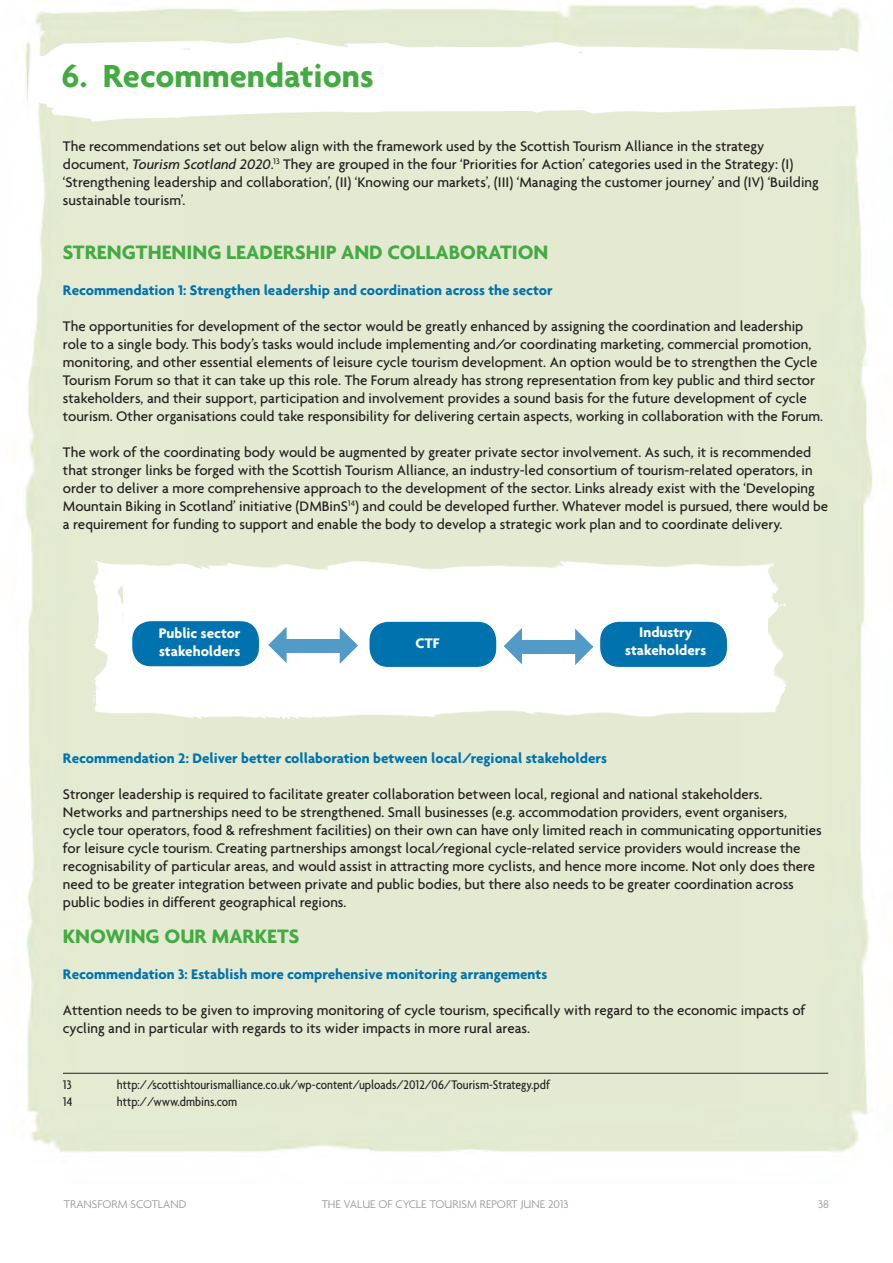
<style>
.page{position:relative;width:893px;height:1263px;background:#fff}
.page>*{position:absolute;margin:0;border:0;box-sizing:border-box;transform-origin:0 0}
.t1{font:700 34.5px "Agenda";color:#44aa42}
.t2{font:700 21px "Agenda";color:#44aa42}
.t3{font:500 15px/18px "Agenda";color:#231f20}
.t4{font:700 15px "Agenda";color:#0073ae}
.t5{font:700 15px/18px "Agenda";color:#fff}
.t6{font:500 condensed 13.5px "Agenda";color:#231f20}
.t7{font:300 12px "Agenda";color:#939598}
.s1{font-style:italic}
</style>
<div class="page">
<img style="left:29px;top:38px;width:832px;height:84px">
<hr style="left:63px;top:1073px;width:765px;height:1px;background:#231f20">
<img style="left:61px;top:553px;width:756px;height:167px">
<svg style="left:575px;top:628px;width:18px;height:37px"></svg>
<div style="left:518px;top:640px;width:60px;height:14px;background:#529ac8"></div>
<svg style="left:504px;top:628px;width:18px;height:36px"></svg>
<div style="left:370px;top:623px;width:125px;height:43px;background:#0073ae;border-radius:18px"></div>
<div style="left:369px;top:622px;width:127px;height:45px;border:2px solid #0073ae;border-radius:18px"></div>
<div style="left:133px;top:622px;width:125px;height:43px;background:#0073ae;border-radius:18px"></div>
<div style="left:132px;top:621px;width:127px;height:45px;border:2px solid #0073ae;border-radius:18px"></div>
<svg style="left:340px;top:627px;width:18px;height:37px"></svg>
<div style="left:283px;top:639px;width:60px;height:13px;background:#529ac8"></div>
<svg style="left:268px;top:627px;width:19px;height:36px"></svg>
<div style="left:601px;top:622px;width:125px;height:44px;background:#0073ae;border-radius:18px"></div>
<div style="left:600px;top:622px;width:127px;height:45px;border:2px solid #0073ae;border-radius:18px"></div>
<h1 class="t1" style="left:62px;top:55px;width:313px">6. Recommendations</h1>
<p class="t3" style="left:63px;top:136px;width:757px">The recommendations set out below align with the framework used by the Scottish Tourism Alliance in the strategy document, <span class="s1">Tourism Scotland 2020</span>.<sup>13</sup> They are grouped in the four ‘Priorities for Action’ categories used in the Strategy: (I) ‘Strengthening leadership and collaboration’, (II) ‘Knowing our markets’, (III) ‘Managing the customer journey’ and (IV) ‘Building sustainable tourism’.</p>
<h2 class="t2" style="left:63px;top:239px;width:487px">STRENGTHENING LEADERSHIP AND COLLABORATION</h2>
<p class="t4" style="left:63px;top:281px;width:491px">Recommendation 1: Strengthen leadership and coordination across the sector</p>
<p class="t3" style="left:63px;top:316px;width:762px">The opportunities for development of the sector would be greatly enhanced by assigning the coordination and leadership role to a single body. This body’s tasks would include implementing and/or coordinating marketing, commercial promotion, monitoring, and other essential elements of leisure cycle tourism development. An option would be to strengthen the Cycle Tourism Forum so that it can take up this role. The Forum already has strong representation from key public and third sector stakeholders, and their support, participation and involvement provides a sound basis for the future development of cycle tourism. Other organisations could take responsibility for delivering certain aspects, working in collaboration with the Forum.</p>
<p class="t3" style="left:63px;top:442px;width:767px">The work of the coordinating body would be augmented by greater private sector involvement. As such, it is recommended that stronger links be forged with the Scottish Tourism Alliance, an industry-led consortium of tourism-related operators, in order to deliver a more comprehensive approach to the development of the sector. Links already exist with the ‘Developing Mountain Biking in Scotland’ initiative (DMBinS<sup>14</sup>) and could be developed further. Whatever model is pursued, there would be a requirement for funding to support and enable the body to develop a strategic work plan and to coordinate delivery.</p>
<p class="t5" style="left:159px;top:623px;width:83px">Public sector stakeholders</p>
<p class="t5" style="left:416px;top:634px;width:26px">CTF</p>
<p class="t5" style="left:625px;top:623px;width:83px;text-align:center">Industry stakeholders</p>
<p class="t4" style="left:63px;top:749px;width:546px">Recommendation 2: Deliver better collaboration between local/regional stakeholders</p>
<p class="t3" style="left:63px;top:784px;width:760px">Stronger leadership is required to facilitate greater collaboration between local, regional and national stakeholders.<br>Networks and partnerships need to be strengthened. Small businesses (e.g. accommodation providers, event organisers, cycle tour operators, food &amp; refreshment facilities) on their own can have only limited reach in communicating opportunities for leisure cycle tourism. Creating partnerships amongst local/regional cycle-related service providers would increase the recognisability of particular areas, and would assist in attracting more cyclists, and hence more income. Not only does there need to be greater integration between private and public bodies, but there also needs to be greater coordination across public bodies in different geographical regions.</p>
<h2 class="t2" style="left:63px;top:923px;width:238px">KNOWING OUR MARKETS</h2>
<p class="t4" style="left:63px;top:965px;width:486px">Recommendation 3: Establish more comprehensive monitoring arrangements</p>
<p class="t3" style="left:63px;top:1000px;width:744px">Attention needs to be given to improving monitoring of cycle tourism, specifically with regard to the economic impacts of cycling and in particular with regards to its wider impacts in more rural areas.</p>
<p class="t6" style="left:63px;top:1077px;width:10px">13</p>
<p class="t6" style="left:117px;top:1077px;width:434px">http://scottishtourismalliance.co.uk/wp-content/uploads/2012/06/Tourism-Strategy.pdf</p>
<p class="t6" style="left:63px;top:1093px;width:11px">14</p>
<p class="t6" style="left:117px;top:1093px;width:122px">http://www.dmbins.com</p>
<p class="t7" style="left:64px;top:1197px;width:124px">TRANSFORM SCOTLAND</p>
<p class="t7" style="left:322px;top:1197px;width:248px">THE VALUE OF CYCLE TOURISM REPORT JUNE 2013</p>
<p class="t7" style="left:818px;top:1197px;width:12px">38</p>
</div>
